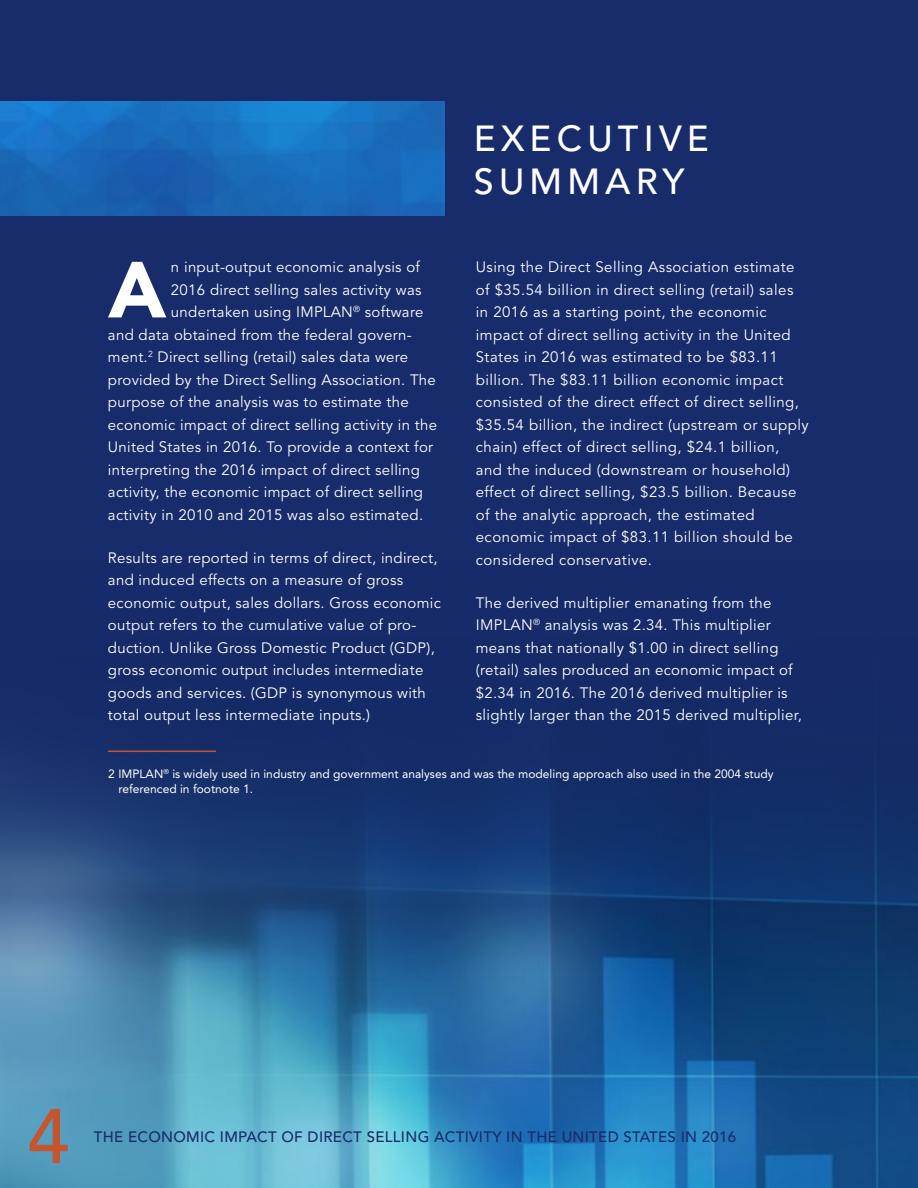
<style>
.page{position:relative;width:918px;height:1188px;background:#182b6b}
.page>*{position:absolute;margin:0;border:0;box-sizing:border-box;transform-origin:0 0}
.t1{font:900 78.6px "Avenir LT Std";color:#fff}
.t2{font:500 76.5px "Avenir LT Std";color:#c4552e}
.t3{font:500 36px/43.2px "Avenir LT Std";letter-spacing:.145em;color:#fff}
.t4{font:15px/22.5px "Avenir LT Std";letter-spacing:.02em;color:#fff}
.t5{font:500 15px "Avenir LT Std";letter-spacing:.02em;color:#182b6b}
.t6{font:12px/14.4px "Avenir LT Std";color:#fff}
</style>
<div class="page">
<img style="left:0;top:750px;width:918px;height:438px">
<hr style="left:108px;top:751px;width:108px;height:1px;background:#c4552e">
<img style="left:0;top:102px;width:444px;height:114px">
<h1 class="t1" style="left:108px;top:243px;width:60px">A</h1>
<p class="t4" style="left:171px;top:256px;width:251px">n input-output economic analysis of</p>
<p class="t4" style="left:171px;top:279px;width:252px">2016 direct selling sales activity was</p>
<p class="t4" style="left:171px;top:301px;width:254px">undertaken using IMPLAN<sup>®</sup> software</p>
<p class="t4" style="left:108px;top:324px;width:305px">and data obtained from the federal govern-</p>
<p class="t4" style="left:108px;top:346px;width:302px">ment.<sup>2</sup> Direct selling (retail) sales data were</p>
<p class="t4" style="left:108px;top:369px;width:329px">provided by the Direct Selling Association. The</p>
<p class="t4" style="left:108px;top:391px;width:302px">purpose of the analysis was to estimate the</p>
<p class="t4" style="left:108px;top:414px;width:331px">economic impact of direct selling activity in the</p>
<p class="t4" style="left:108px;top:436px;width:327px">United States in 2016. To provide a context for</p>
<p class="t4" style="left:108px;top:459px;width:314px">interpreting the 2016 impact of direct selling</p>
<p class="t4" style="left:108px;top:481px;width:317px">activity, the economic impact of direct selling</p>
<p class="t4" style="left:108px;top:504px;width:317px">activity in 2010 and 2015 was also estimated.</p>
<p class="t4" style="left:108px;top:547px;width:334px">Results are reported in terms of direct, indirect, and induced effects on a measure of gross economic output, sales dollars. Gross economic output refers to the cumulative value of pro&shy;duction. Unlike Gross Domestic Product (GDP), gross economic output includes intermediate goods and services. (GDP is synonymous with total output less intermediate inputs.)</p>
<h3 class="t3" style="left:474px;top:118px;width:237px">EXECUTIVE<br>SUMMARY</h3>
<p class="t4" style="left:476px;top:256px;width:334px">Using the Direct Selling Association estimate of $35.54 billion in direct selling (retail) sales in 2016 as a starting point, the economic impact of direct selling activity in the United States in 2016 was estimated to be $83.11 billion. The $83.11 billion economic impact consisted of the direct effect of direct selling, $35.54 billion, the indirect (upstream or supply chain) effect of direct selling, $24.1 billion, and the induced (downstream or household) effect of direct selling, $23.5 billion. Because of the analytic approach, the estimated economic impact of $83.11 billion should be considered conservative.</p>
<p class="t4" style="left:476px;top:592px;width:327px">The derived multiplier emanating from the IMPLAN<sup>®</sup> analysis was 2.34. This multiplier means that nationally $1.00 in direct selling (retail) sales produced an economic impact of $2.34 in 2016. The 2016 derived multiplier is slightly larger than the 2015 derived multiplier,</p>
<p class="t6" style="left:119px;top:767px;width:657px;text-indent:-11px">2 IMPLAN<sup>®</sup> is widely used in industry and government analyses and was the modeling approach also used in the 2004 study referenced in footnote 1.</p>
<h2 class="t2" style="left:27px;top:1092px;width:44px">4</h2>
<p class="t5" style="left:94px;top:1128px;width:644px">THE ECONOMIC IMPACT OF DIRECT SELLING ACTIVITY IN THE UNITED STATES IN 2016</p>
</div>
